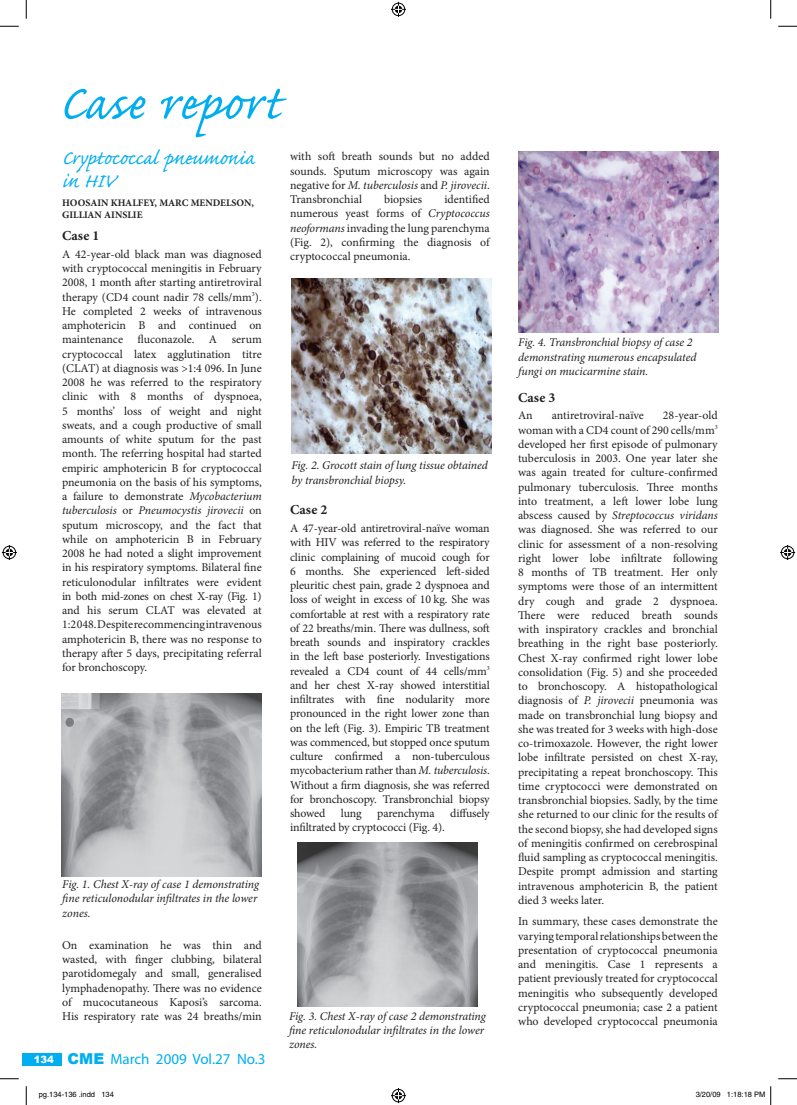
<style>
.page{position:relative;width:797px;height:1105px;background:#fff}
.page>*{position:absolute;margin:0;border:0;box-sizing:border-box;transform-origin:0 0}
.t1{font:62.5px "Caflisch Script Pro";color:#00aeef}
.t2{font:25px/22.5px "Caflisch Script Pro";color:#00aeef}
.t3{font:15px "Myriad";color:#00aeef}
.t4{font:700 13.75px "Minion Pro";letter-spacing:.01em;color:#231f20}
.t5{font:11.88px/14.2px "Minion Pro";letter-spacing:-.005em;color:#231f20;text-align:justify}
.t6{font:italic 11.88px/14.2px "Minion Pro";letter-spacing:-.01em;color:#231f20}
.t7{font:700 10px/12px "Minion Pro";color:#231f20}
.t8{font:900 10px "Arial";color:#fff}
.t9{font:7.5px "Helvetica";color:#000}
.s1{font-style:italic}
.s2{font-family:"Arial";font-weight:900}
</style>
<div class="page">
<div style="left:22px;top:1053px;width:39px;height:12px;background:#00aeef"></div>
<img style="left:62px;top:694px;width:200px;height:183px">
<img style="left:291px;top:278px;width:200px;height:176px">
<img style="left:297px;top:842px;width:180px;height:164px">
<img style="left:518px;top:152px;width:200px;height:181px">
<svg style="left:0;top:25px;width:19px;height:2px"></svg>
<svg style="left:778px;top:25px;width:19px;height:2px"></svg>
<svg style="left:0;top:1078px;width:19px;height:1px"></svg>
<svg style="left:778px;top:1078px;width:19px;height:1px"></svg>
<svg style="left:25px;top:0;width:2px;height:19px"></svg>
<svg style="left:25px;top:1086px;width:2px;height:19px"></svg>
<svg style="left:770px;top:0;width:1px;height:19px"></svg>
<svg style="left:391px;top:2px;width:15px;height:15px"></svg>
<svg style="left:391px;top:1088px;width:15px;height:15px"></svg>
<svg style="left:2px;top:545px;width:15px;height:15px"></svg>
<svg style="left:780px;top:545px;width:15px;height:15px"></svg>
<svg style="left:770px;top:1086px;width:1px;height:19px"></svg>
<h1 class="t1" style="left:59px;top:71px;width:223px">Case report</h1>
<h2 class="t2" style="left:62px;top:150px;width:194px">Cryptococcal pneumonia in HIV</h2>
<p class="t7" style="left:62px;top:197px;width:193px">HOOSAIN KHALFEY, MARC MENDELSON,<br>GILLIAN AINSLIE</p>
<p class="t4" style="left:62px;top:226px;width:39px">Case 1</p>
<p class="t5" style="left:62px;top:247px;width:201px">A 42-year-old black man was diagnosed with cryptococcal meningitis in February 2008, 1 month after starting antiretroviral therapy (CD4 count nadir 78 cells/mm<sup>3</sup>).<br>He completed 2 weeks of intravenous amphotericin B and continued on maintenance fluconazole. A serum cryptococcal latex agglutination titre (CLAT) at diagnosis was &gt;1:4 096. In June 2008 he was referred to the respiratory clinic with 8 months of dyspnoea, 5 months’ loss of weight and night sweats, and a cough productive of small amounts of white sputum for the past month. The referring hospital had started empiric amphotericin B for cryptococcal pneumonia on the basis of his symptoms, a failure to demonstrate <span class="s1">Mycobacterium tuberculosis</span> or <span class="s1">Pneumocystis jirovecii</span> on sputum microscopy, and the fact that while on amphotericin B in February 2008 he had noted a slight improvement in his respiratory symptoms. Bilateral fine reticulonodular infiltrates were evident in both mid-zones on chest X-ray (Fig. 1) and his serum CLAT was elevated at 1:2 048. Despite recommencing intravenous amphotericin B, there was no response to therapy after 5 days, precipitating referral for bronchoscopy.</p>
<p class="t6" style="left:62px;top:877px;width:198px">Fig. 1. Chest X-ray of case 1 demonstrating fine reticulonodular infiltrates in the lower zones.</p>
<p class="t5" style="left:62px;top:938px;width:201px">On examination he was thin and wasted, with finger clubbing, bilateral parotidomegaly and small, generalised lymphadenopathy. There was no evidence of mucocutaneous Kaposi’s sarcoma.<br>His respiratory rate was 24 breaths/min</p>
<p class="t8" style="left:34px;top:1054px;width:22px">134</p>
<p class="t3" style="left:68px;top:1052px;width:199px"><span class="s2">CME</span> March 2009 Vol.27 No.3</p>
<p class="t5" style="left:290px;top:149px;width:201px">with soft breath sounds but no added sounds. Sputum microscopy was again negative for <span class="s1">M. tuberculosis</span> and <span class="s1">P. jirovecii</span>.<br>Transbronchial</p>
<p class="t5" style="left:290px;top:192px;width:201px;text-indent:154px">identified numerous yeast forms of <span class="s1">Cryptococcus neoformans</span> invading the lung parenchyma (Fig. 2), confirming the diagnosis of cryptococcal pneumonia.</p>
<p class="t5" style="left:384px;top:192px;width:40px">biopsies</p>
<p class="t6" style="left:291px;top:458px;width:198px">Fig. 2. Grocott stain of lung tissue obtained by transbronchial biopsy.</p>
<p class="t4" style="left:290px;top:500px;width:39px">Case 2</p>
<p class="t5" style="left:290px;top:521px;width:201px">A 47-year-old antiretroviral-naïve woman with HIV was referred to the respiratory clinic complaining of mucoid cough for 6 months. She experienced left-sided pleuritic chest pain, grade 2 dyspnoea and loss of weight in excess of 10 kg. She was comfortable at rest with a respiratory rate of 22 breaths/min. There was dullness, soft breath sounds and inspiratory crackles in the left base posteriorly. Investigations revealed a CD4 count of 44 cells/mm<sup>3 </sup>and her chest X-ray showed interstitial infiltrates with fine nodularity more pronounced in the right lower zone than on the left (Fig. 3). Empiric TB treatment was commenced, but stopped once sputum culture confirmed a non-tuberculous mycobacterium rather than <span class="s1">M. tuberculosis</span>.<br>Without a firm diagnosis, she was referred for bronchoscopy. Transbronchial biopsy showed</p>
<p class="t5" style="left:341px;top:806px;width:22px">lung</p>
<p class="t5" style="left:377px;top:806px;width:59px">parenchyma</p>
<p class="t5" style="left:450px;top:806px;width:41px">diffusely</p>
<p class="t5" style="left:290px;top:820px;width:156px">infiltrated by cryptococci (Fig. 4).</p>
<p class="t6" style="left:289px;top:1009px;width:198px">Fig. 3. Chest X-ray of case 2 demonstrating fine reticulonodular infiltrates in the lower zones.</p>
<p class="t6" style="left:518px;top:335px;width:180px">Fig. 4. Transbronchial biopsy of case 2 demonstrating numerous encapsulated fungi on mucicarmine stain.</p>
<p class="t4" style="left:518px;top:387px;width:39px">Case 3</p>
<p class="t5" style="left:518px;top:408px;width:16px">An</p>
<p class="t5" style="left:552px;top:408px;width:94px">antiretroviral-naïve</p>
<p class="t5" style="left:518px;top:408px;width:201px;text-indent:145px">28-year-old woman with a CD4 count of 290 cells/mm<sup>3 </sup>developed her first episode of pulmonary tuberculosis in 2003. One year later she was again treated for culture-confirmed pulmonary tuberculosis. Three months into treatment, a left lower lobe lung abscess caused by <span class="s1">Streptococcus viridans </span>was diagnosed. She was referred to our clinic for assessment of a non-resolving right lower lobe infiltrate following 8 months of TB treatment. Her only symptoms were those of an intermittent dry cough and grade 2 dyspnoea.<br>There were reduced breath sounds with inspiratory crackles and bronchial breathing in the right base posteriorly.<br>Chest X-ray confirmed right lower lobe consolidation (Fig. 5) and she proceeded to bronchoscopy. A histopathological diagnosis of <span class="s1">P. jirovecii</span> pneumonia was made on transbronchial lung biopsy and she was treated for 3 weeks with high-dose co-trimoxazole. However, the right lower lobe infiltrate persisted on chest X-ray, precipitating a repeat bronchoscopy. This time cryptococci were demonstrated on transbronchial biopsies. Sadly, by the time she returned to our clinic for the results of the second biopsy, she had developed signs of meningitis confirmed on cerebrospinal fluid sampling as cryptococcal meningitis.<br>Despite prompt admission and starting intravenous amphotericin B, the patient died 3 weeks later.</p>
<p class="t5" style="left:518px;top:914px;width:201px">In summary, these cases demonstrate the varying temporal relationships between the presentation of cryptococcal pneumonia and meningitis. Case 1 represents a patient previously treated for cryptococcal meningitis who subsequently developed cryptococcal pneumonia; case 2 a patient who developed cryptococcal pneumonia</p>
<p class="t9" style="left:39px;top:1090px;width:77px">pg.134-136 .indd 134</p>
<p class="t9" style="left:695px;top:1090px;width:71px">3/20/09 1:18:18 PM</p>
</div>
